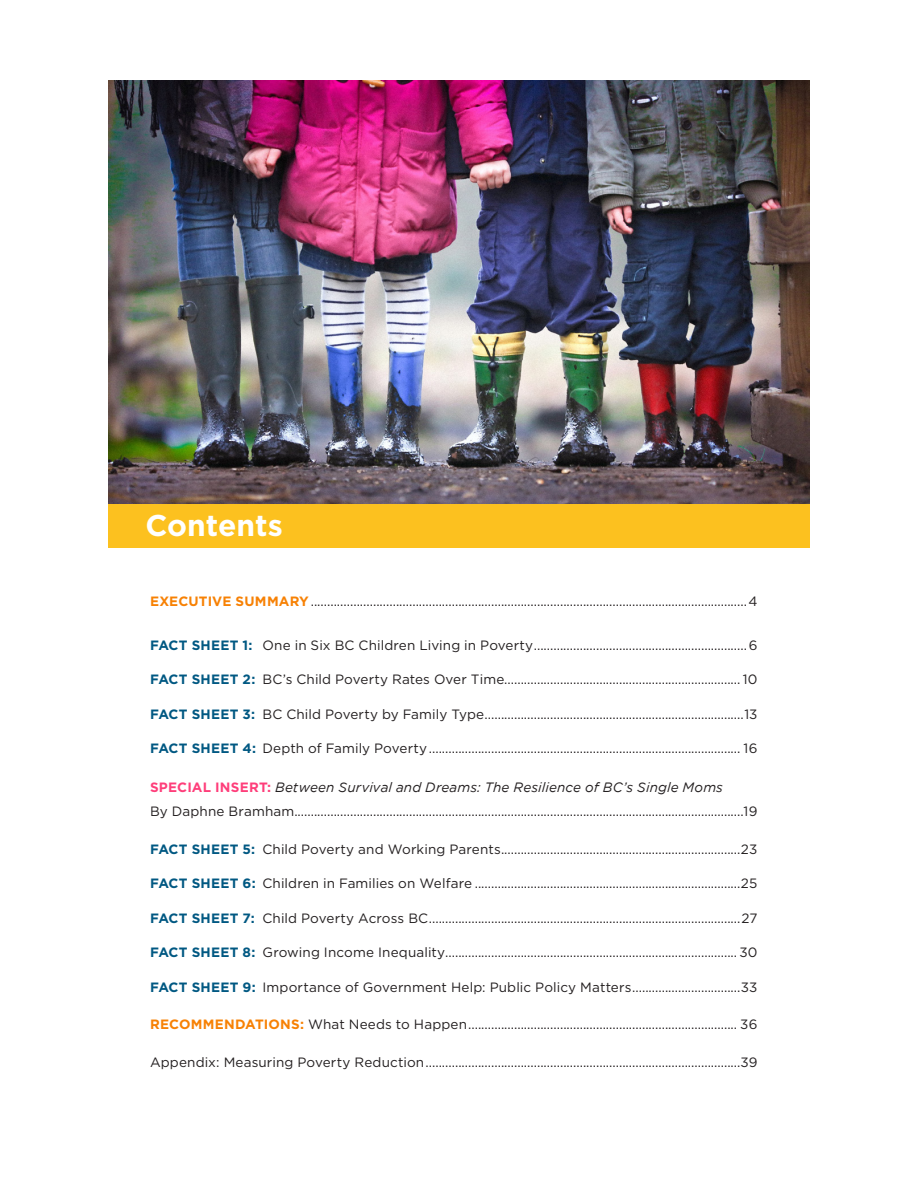
<style>
.page{position:relative;width:918px;height:1188px;background:#fff}
.page>*{position:absolute;margin:0;border:0;box-sizing:border-box;transform-origin:0 0}
.t1{font:700 30px "Gotham";color:#fff}
.t2{font:13.5px "Gotham";letter-spacing:.01em;color:#231f20}
.t3{font:italic 13.5px "Gotham";letter-spacing:.01em;color:#231f20}
.s1{font-weight:700;color:#f78104}
.s2{font-weight:700;color:#005882}
.s3{font-weight:700;font-style:normal;color:#fe3e7a}
</style>
<div class="page">
<div style="left:108px;top:503px;width:702px;height:44px;background:#fcc11f"></div>
<img style="left:108px;top:81px;width:702px;height:422px">
<p class="t1" style="left:146px;top:505px;width:139px">Contents</p>
<p class="t2" style="left:150px;top:593px;width:609px"><span class="s1">EXECUTIVE SUMMARY</span>.....................................................................................................................................4</p>
<p class="t2" style="left:150px;top:636px;width:609px"><span class="s2">FACT SHEET 1:</span> One in Six BC Children Living in Poverty.................................................................6</p>
<p class="t2" style="left:150px;top:671px;width:609px"><span class="s2">FACT SHEET 2:</span> BC’s Child Poverty Rates Over Time........................................................................ 10</p>
<p class="t2" style="left:150px;top:705px;width:609px"><span class="s2">FACT SHEET 3:</span> BC Child Poverty by Family Type...............................................................................13</p>
<p class="t2" style="left:150px;top:740px;width:609px"><span class="s2">FACT SHEET 4:</span> Depth of Family Poverty............................................................................................... 16</p>
<p class="t3" style="left:150px;top:780px;width:574px"><span class="s3">SPECIAL INSERT:</span> Between Survival and Dreams: The Resilience of BC’s Single Moms</p>
<p class="t2" style="left:150px;top:803px;width:609px">By Daphne Bramham.........................................................................................................................................19</p>
<p class="t2" style="left:150px;top:840px;width:609px"><span class="s2">FACT SHEET 5:</span> Child Poverty and Working Parents.........................................................................23</p>
<p class="t2" style="left:150px;top:875px;width:609px"><span class="s2">FACT SHEET 6:</span> Children in Families on Welfare .................................................................................25</p>
<p class="t2" style="left:150px;top:909px;width:609px"><span class="s2">FACT SHEET 7:</span> Child Poverty Across BC...............................................................................................27</p>
<p class="t2" style="left:150px;top:944px;width:609px"><span class="s2">FACT SHEET 8:</span> Growing Income Inequality......................................................................................... 30</p>
<p class="t2" style="left:150px;top:978px;width:609px"><span class="s2">FACT SHEET 9:</span> Importance of Government Help: Public Policy Matters.................................33</p>
<p class="t2" style="left:150px;top:1016px;width:609px"><span class="s1">RECOMMENDATIONS:</span> What Needs to Happen.................................................................................. 36</p>
<p class="t2" style="left:150px;top:1053px;width:609px">Appendix: Measuring Poverty Reduction................................................................................................39</p>
</div>
